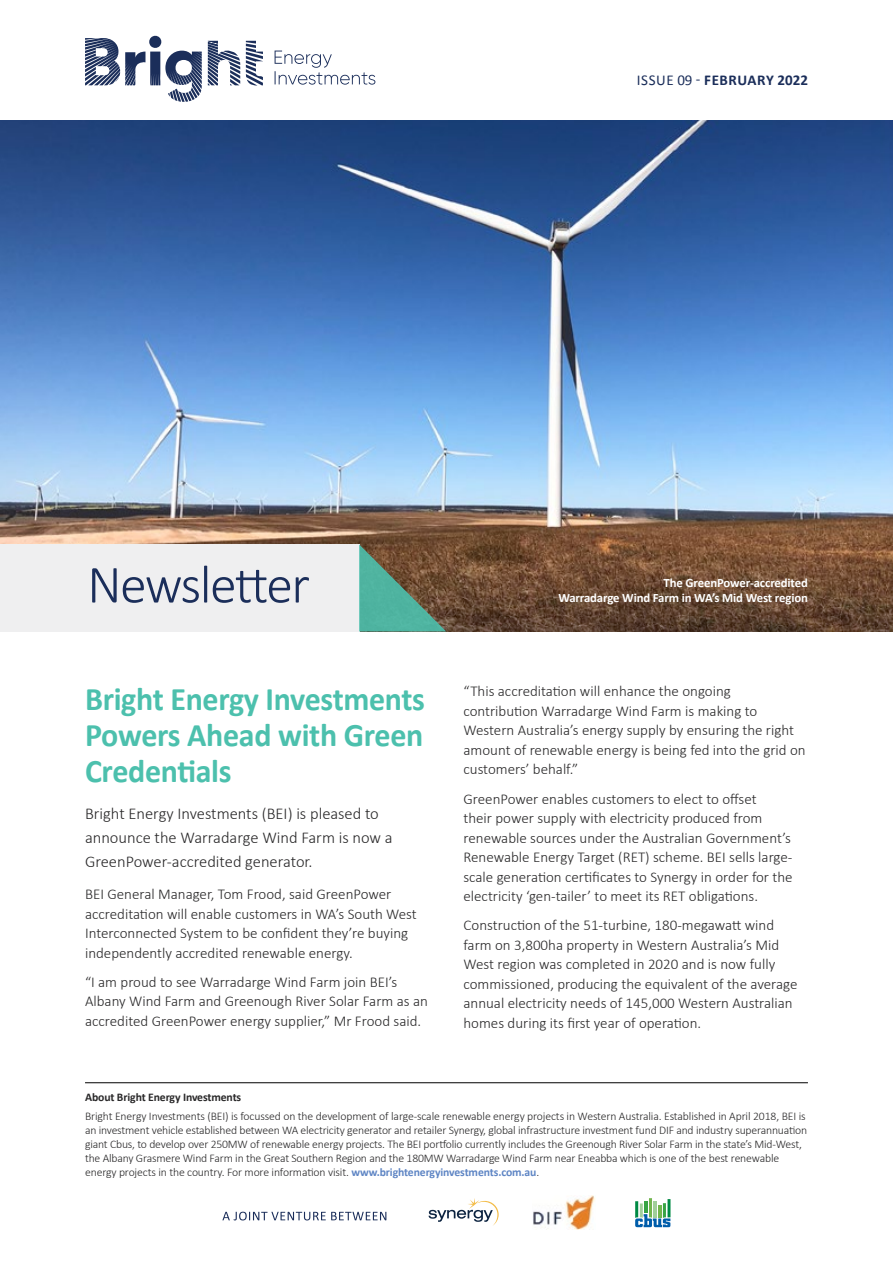
<style>
.page{position:relative;width:893px;height:1263px;background:#fff}
.page>*{position:absolute;margin:0;border:0;box-sizing:border-box;transform-origin:0 0}
.t1{font:300 54px "Calibri";letter-spacing:-.03em;color:#1b2e5a}
.t2{font:700 33px/36px "Calibri";letter-spacing:-.01em;color:#4cc0ad;text-align:justify}
.t3{font:300 16.5px/24px "Calibri";color:#292829}
.t4{font:300 15px/19.5px "Calibri";color:#292829}
.t5{font:700 15px "Calibri";letter-spacing:.03em;color:#1b2e5a}
.t6{font:700 12.75px/15.3px "Calibri";letter-spacing:-.01em;color:#fff;text-align:right}
.t7{font:300 11.7px/14.1px "Calibri";letter-spacing:-.015em;color:#292829}
.t8{font:700 11.7px "Calibri";letter-spacing:-.01em;color:#292829}
.s1{font-weight:400}
.s2{font-weight:700;color:#5e85c4}
</style>
<div class="page">
<img style="left:0;top:120px;width:893px;height:424px">
<svg style="left:446px;top:544px;width:447px;height:87px;background:#6d4c34"></svg>
<div style="left:0;top:544px;width:359px;height:87px;background:#efeff0"></div>
<svg style="left:359px;top:544px;width:87px;height:87px;background:#60816a"></svg>
<svg style="left:85px;top:35px;width:178px;height:67px"></svg>
<svg style="left:275px;top:51px;width:100px;height:34px"></svg>
<svg style="left:222px;top:1212px;width:164px;height:8px"></svg>
<svg style="left:429px;top:1198px;width:70px;height:28px"></svg>
<svg style="left:635px;top:1198px;width:35px;height:29px"></svg>
<img style="left:533px;top:1195px;width:62px;height:34px">
<hr style="left:85px;top:1082px;width:723px;height:1px;background:#000">
<p class="t5" style="left:637px;top:69px;width:173px"><span class="s1">ISSUE 09 -</span> FEBRUARY 2022</p>
<h1 class="t1" style="left:87px;top:551px;width:224px">Newsletter</h1>
<h2 class="t2" style="left:85px;top:680px;width:342px">Bright Energy Investments Powers Ahead with Green Credentials</h2>
<p class="t3" style="left:85px;top:801px;width:309px">Bright Energy Investments (BEI) is pleased to announce the Warradarge Wind Farm is now a<br>GreenPower-accredited generator.</p>
<p class="t4" style="left:85px;top:884px;width:333px">BEI General Manager, Tom Frood, said GreenPower accreditation will enable customers in WA’s South West Interconnected System to be confident they’re buying independently accredited renewable energy.</p>
<p class="t4" style="left:85px;top:972px;width:344px">“I am proud to see Warradarge Wind Farm join BEI’s<br>Albany Wind Farm and Greenough River Solar Farm as an accredited GreenPower energy supplier,” Mr Frood said.</p>
<p class="t6" style="left:558px;top:575px;width:251px">The GreenPower-accredited<br>Warradarge Wind Farm in WA’s Mid West region</p>
<p class="t4" style="left:463px;top:682px;width:344px">“This accreditation will enhance the ongoing contribution Warradarge Wind Farm is making to Western Australia’s energy supply by ensuring the right amount of renewable energy is being fed into the grid on customers’ behalf.”</p>
<p class="t4" style="left:463px;top:789px;width:331px">GreenPower enables customers to elect to offset<br>their power supply with electricity produced from renewable sources under the Australian Government’s Renewable Energy Target (RET) scheme. BEI sells large&shy;scale generation certificates to Synergy in order for the electricity ‘gen-tailer’ to meet its RET obligations.</p>
<p class="t4" style="left:463px;top:915px;width:335px">Construction of the 51-turbine, 180-megawatt wind farm on 3,800ha property in Western Australia’s Mid West region was completed in 2020 and is now fully commissioned, producing the equivalent of the average annual electricity needs of 145,000 Western Australian homes during its first year of operation.</p>
<p class="t8" style="left:85px;top:1089px;width:158px">About Bright Energy Investments</p>
<p class="t7" style="left:85px;top:1108px;width:724px">Bright Energy Investments (BEI) is focussed on the development of large-scale renewable energy projects in Western Australia. Established in April 2018, BEI is an investment vehicle established between WA electricity generator and retailer Synergy, global infrastructure investment fund DIF and industry superannuation giant Cbus, to develop over 250MW of renewable energy projects. The BEI portfolio currently includes the Greenough River Solar Farm in the state’s Mid-West, the Albany Grasmere Wind Farm in the Great Southern Region and the 180MW Warradarge Wind Farm near Eneabba which is one of the best renewable energy projects in the country. For more information visit. <span class="s2">www.brightenergyinvestments.com.au</span>.</p>
</div>
